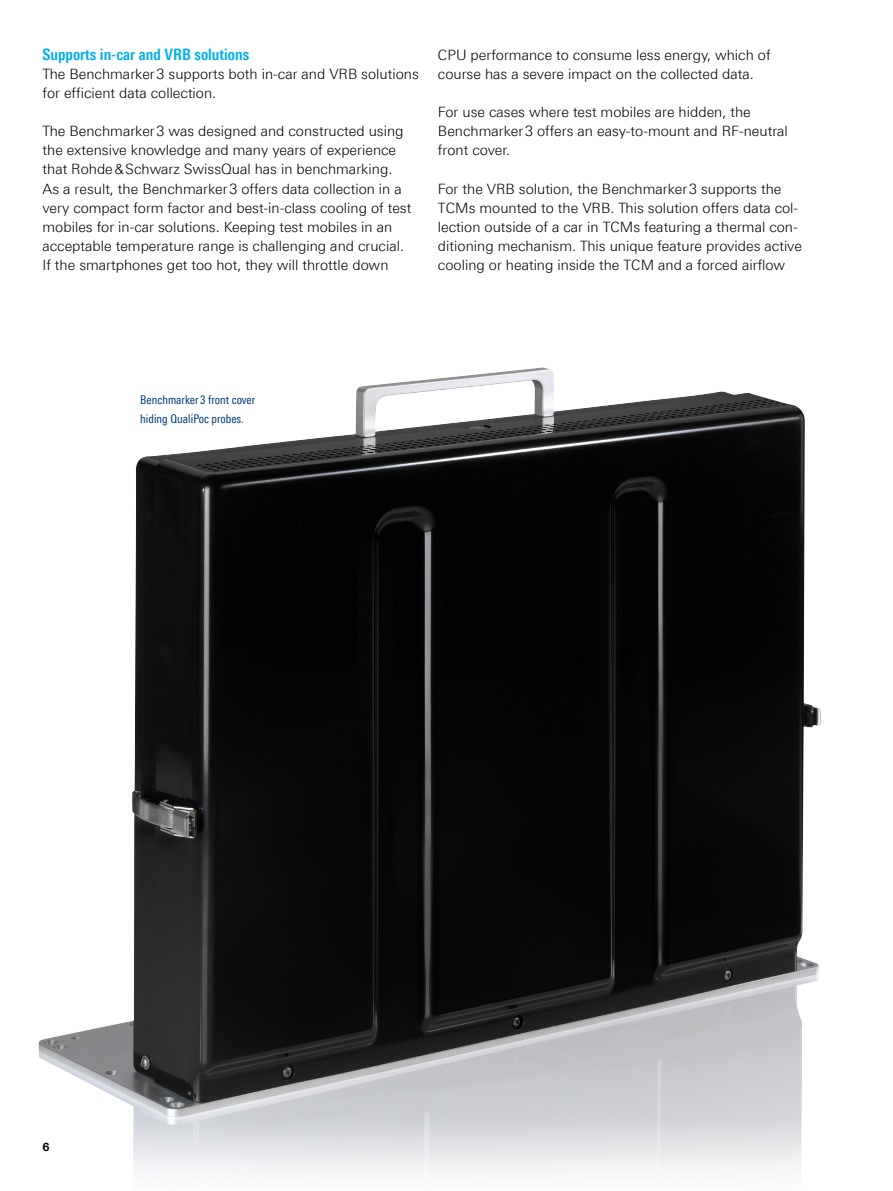
<style>
.page{position:relative;width:893px;height:1191px;background:#fff}
.page>*{position:absolute;margin:0;border:0;box-sizing:border-box;transform-origin:0 0}
.Absatzfett_cyan{font:700 15.75px "Linotype Univers 620 Cn";color:#00aeef}
.Haupttext{font:300 14.25px/19.2px "Linotype Univers 330";color:#000}
.Haupttext_ohne_Absta{font:300 14.25px/19.2px "Linotype Univers 330";color:#000}
.Bildunterschrift{font:12px/19.2px "Linotype Univers 420 Cn";color:#003d77}
.t1{font:700 11.25px "Linotype Univers 630";color:#000}
</style>
<div class="page">
<img style="left:39px;top:367px;width:782px;height:749px">
<p class="Absatzfett_cyan" style="left:43px;top:45px;width:208px">Supports in-car and VRB solutions</p>
<p class="Haupttext_ohne_Absta" style="left:43px;top:64px;width:378px">The Benchmarker3 supports both in-car and VRB solutions for efficient data collection.</p>
<p class="Haupttext" style="left:43px;top:121px;width:370px">The Benchmarker3 was designed and constructed using the extensive knowledge and many years of experience that Rohde&amp;Schwarz SwissQual has in benchmarking.<br>As a result, the Benchmarker3 offers data collection in a very compact form factor and best-in-class cooling of test mobiles for in-car solutions. Keeping test mobiles in an acceptable temperature range is challenging and crucial.<br>If the smartphones get too hot, they will throttle down</p>
<p class="Haupttext" style="left:438px;top:45px;width:334px">CPU performance to consume less energy, which of course has a severe impact on the collected data.</p>
<p class="Haupttext" style="left:438px;top:102px;width:351px">For use cases where test mobiles are hidden, the<br>Benchmarker3 offers an easy-to-mount and RF-neutral front cover.</p>
<p class="Haupttext" style="left:438px;top:179px;width:366px">For the VRB solution, the Benchmarker3 supports the TCMs mounted to the VRB. This solution offers data col&shy;lection outside of a car in TCMs featuring a thermal con&shy;ditioning mechanism. This unique feature provides active cooling or heating inside the TCM and a forced airflow</p>
<p class="Bildunterschrift" style="left:140px;top:390px;width:117px">Benchmarker 3 front cover hiding QualiPoc probes.</p>
<p class="t1" style="left:43px;top:1139px;width:9px">6</p>
</div>
